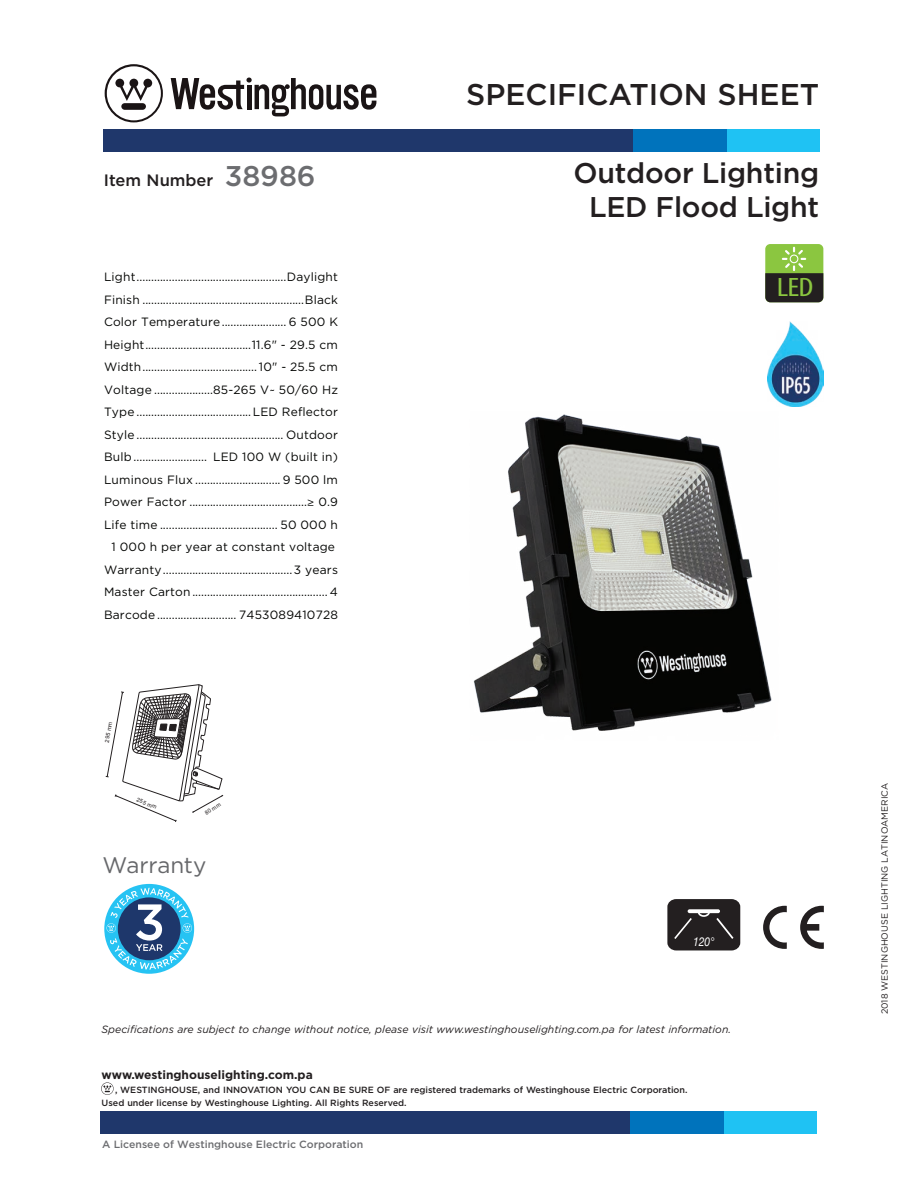
<style>
.page{position:relative;width:918px;height:1188px;background:#fff}
.page>*{position:absolute;margin:0;border:0;box-sizing:border-box;transform-origin:0 0}
.t1{font:500 30px "Gotham";color:#231f20}
.t2{font:500 28.5px/34.2px "Gotham";letter-spacing:-.01em;color:#231f20;text-align:center}
.t3{font:condensed 26.7px "Myriad Pro";color:#8bc640;scale:1.25 1}
.t4{font:22.5px "Gotham";letter-spacing:-.005em;color:#67686b}
.t5{font:500 16.5px "Gotham";color:#231f20}
.t6{font:italic 12.3px "Helvetica Neue";color:#fff;scale:.84 1}
.t7{font:12px/22.5px "Gotham";letter-spacing:.015em;color:#040503;text-align:center}
.t8{font:700 12px "Gotham";color:#231f20}
.t9{font:italic 10.5px "Gotham";color:#231f20}
.t10{font:500 10.5px "Gotham";color:#6c6d70}
.t11{font:500 9px/13.5px "Gotham";color:#231f20}
.t12{font:9px "Gotham";color:#231f20}
.t13{font:5.55px "Arial";color:#231f20}
.s1{font-size:28.5px;color:#6c6d70}
.s2{font-family:"Myriad Pro"}
</style>
<div class="page">
<svg style="left:171px;top:78px;width:205px;height:38px"></svg>
<svg style="left:105px;top:64px;width:58px;height:58px"></svg>
<div style="left:108px;top:129px;width:711px;height:23px;background:#1fc2f3"></div>
<div style="left:103px;top:129px;width:624px;height:23px;background:#1f376b"></div>
<div style="left:634px;top:129px;width:93px;height:23px;background:#0073bc"></div>
<svg style="left:101px;top:1082px;width:13px;height:13px"></svg>
<div style="left:105px;top:1111px;width:711px;height:23px;background:#1fc2f3"></div>
<div style="left:100px;top:1111px;width:624px;height:23px;background:#1f376b"></div>
<div style="left:631px;top:1111px;width:93px;height:23px;background:#0073bc"></div>
<svg style="left:763px;top:906px;width:24px;height:43px"></svg>
<svg style="left:800px;top:906px;width:24px;height:43px"></svg>
<svg style="left:104px;top:884px;width:90px;height:90px"></svg>
<svg style="left:107px;top:888px;width:85px;height:82px"></svg>
<div style="left:765px;top:244px;width:58px;height:58px;background:#8bc640;border-radius:5px"></div>
<svg style="left:765px;top:247px;width:58px;height:55px"></svg>
<svg style="left:667px;top:899px;width:73px;height:51px;background:#353132"></svg>
<img style="left:473px;top:406px;width:331px;height:325px">
<img style="left:767px;top:321px;width:56px;height:85px">
<svg style="left:105px;top:684px;width:118px;height:138px"></svg>
<h3 class="t5" style="left:104px;top:170px;width:213px">Item Number <span class="s1">38986</span></h3>
<h1 class="t1" style="left:466px;top:74px;width:355px">SPECIFICATION SHEET</h1>
<h2 class="t2" style="left:573px;top:156px;width:247px">Outdoor Lighting<br>LED Flood Light</h2>
<p class="t7" style="left:104px;top:265px;width:236px">Light...................................................Daylight Finish .......................................................Black Color Temperature...................... 6 500 K Height....................................11.6" - 29.5 cm Width....................................... 10" - 25.5 cm Voltage ....................85-265 V~ 50/60 Hz Type .......................................LED Reflector Style .................................................. Outdoor Bulb ......................... LED 100 W (built in)<br>Luminous Flux ............................. 9 500 lm Power Factor ........................................<span class="s2">≥</span> 0.9<br>Life time ........................................ 50 000 h 1 000 h per year at constant voltage Warranty............................................3 years Master Carton .............................................. 4<br>Barcode ........................... 7453089410728</p>
<h3 class="t3" style="left:777px;top:271px;width:31px">LED</h3>
<p class="t13" style="left:103px;top:742px;width:23px;rotate:-80deg">295 mm</p>
<p class="t13" style="left:138px;top:796px;width:23px;rotate:23deg">255 mm</p>
<p class="t13" style="left:203px;top:810px;width:19px;rotate:-32deg">80 mm</p>
<h3 class="t4" style="left:103px;top:850px;width:105px">Warranty</h3>
<p class="t6" style="left:693px;top:934px;width:27px">120°</p>
<p class="t9" style="left:102px;top:1022px;width:631px">Specifications are subject to change without notice, please visit www.westinghouselighting.com.pa for latest information.</p>
<p class="t8" style="left:102px;top:1067px;width:213px">www.westinghouselighting.com.pa</p>
<p class="t11" style="left:102px;top:1083px;width:587px;text-indent:13px">, WESTINGHOUSE, and INNOVATION YOU CAN BE SURE OF are registered trademarks of Westinghouse Electric Corporation.<br>Used under license by Westinghouse Lighting. All Rights Reserved.</p>
<p class="t10" style="left:102px;top:1137px;width:262px">A Licensee of Westinghouse Electric Corporation</p>
<p class="t12" style="left:879px;top:1014px;width:233px;rotate:-90deg">2018 WESTINGHOUSE LIGHTING LATINOAMERICA</p>
</div>
